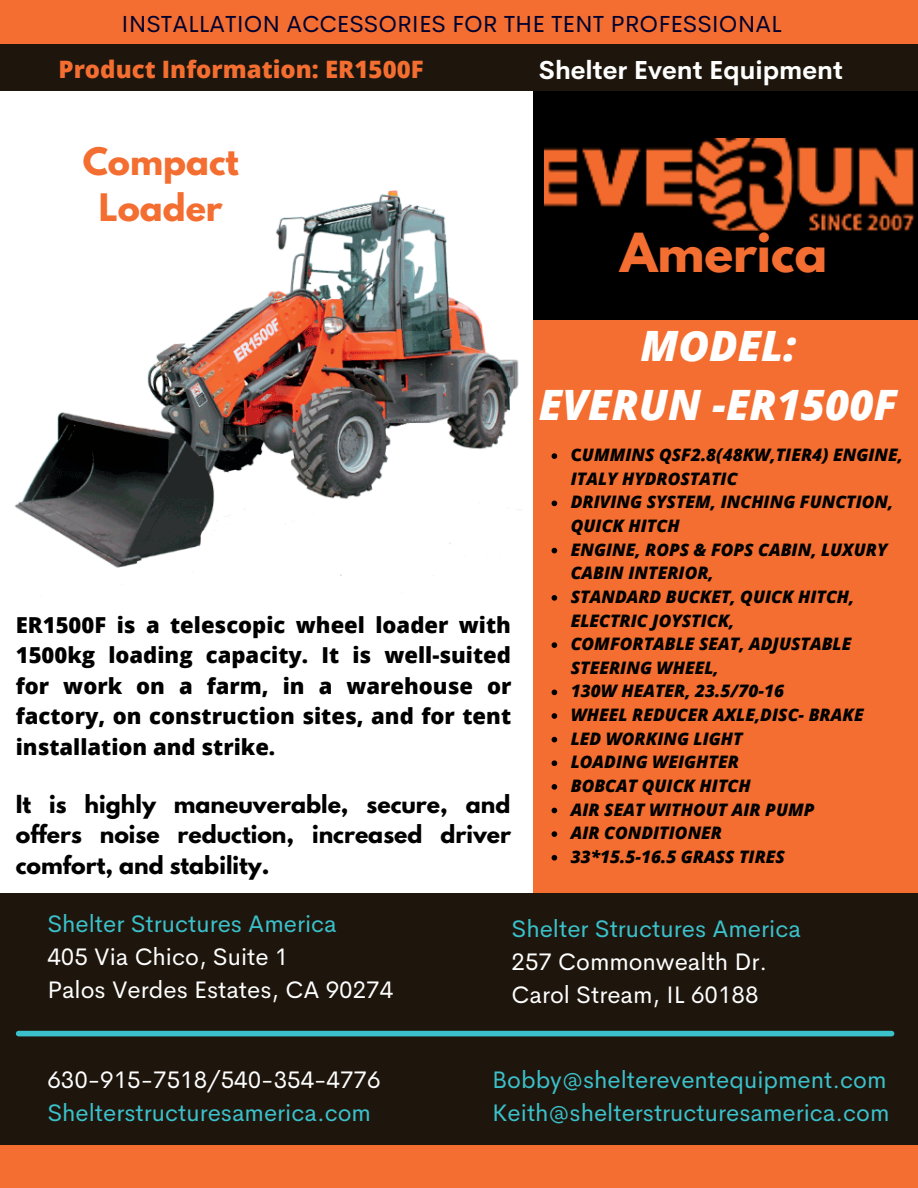
<style>
.page{position:relative;width:918px;height:1188px;background:#fff}
.page>*{position:absolute;margin:0;border:0;box-sizing:border-box;transform-origin:0 0}
.t1{font:700 47.7px "League Spartan";color:#f36e30}
.t2{font:italic 800 41.85px/58.5px "Open Sans";color:#fff;text-align:center}
.t3{font:700 33.6px/46.2px "League Spartan";color:#f36e30;text-align:center}
.t4{font:700 25.5px "Cerebri Sans";color:#fff}
.t5{font:24px/32.7px "Cerebri Sans";color:#3bc1cb}
.t6{font:24px/32.7px "Cerebri Sans";color:#fff}
.t7{font:800 24px "Open Sans";color:#f36e30}
.t8{font:23.25px "Cerebri Sans";color:#00002f}
.t9{font:800 22.05px/30.3px "Open Sans";color:#000;text-align:justify}
.t10{font:700 22.05px/30.3px "League Spartan";color:#000;text-align:justify}
.t11{font:italic 800 17.25px/23.7px "Open Sans";color:#000}
.s1{font-style:normal}
</style>
<div class="page">
<div style="left:0;top:1145px;width:918px;height:43px;background:#f36e30"></div>
<div style="left:0;top:893px;width:918px;height:252px;background:#1e160d"></div>
<div style="left:0;top:0;width:918px;height:46px;background:#f36e30"></div>
<div style="left:533px;top:91px;width:385px;height:230px;background:#000"></div>
<div style="left:0;top:45px;width:918px;height:46px;background:#1e160d"></div>
<div style="left:19px;top:1031px;width:873px;height:5px;background:#3bc1cb"></div>
<img style="left:544px;top:139px;width:370px;height:92px">
<img style="left:14px;top:190px;width:506px;height:403px">
<div style="left:533px;top:320px;width:385px;height:573px;background:#f36e30"></div>
<svg style="left:552px;top:453px;width:5px;height:6px"></svg>
<svg style="left:552px;top:501px;width:5px;height:5px"></svg>
<svg style="left:552px;top:548px;width:5px;height:5px"></svg>
<svg style="left:552px;top:595px;width:5px;height:6px"></svg>
<svg style="left:552px;top:642px;width:5px;height:6px"></svg>
<svg style="left:552px;top:690px;width:5px;height:5px"></svg>
<svg style="left:552px;top:713px;width:5px;height:6px"></svg>
<svg style="left:552px;top:737px;width:5px;height:5px"></svg>
<svg style="left:552px;top:760px;width:5px;height:6px"></svg>
<svg style="left:552px;top:784px;width:5px;height:6px"></svg>
<svg style="left:552px;top:808px;width:5px;height:5px"></svg>
<svg style="left:552px;top:831px;width:5px;height:6px"></svg>
<svg style="left:552px;top:855px;width:5px;height:6px"></svg>
<h3 class="t8" style="left:122px;top:8px;width:662px">INSTALLATION ACCESSORIES FOR THE TENT PROFESSIONAL</h3>
<h3 class="t7" style="left:59px;top:52px;width:367px">Product Information: ER1500F</h3>
<h3 class="t4" style="left:539px;top:54px;width:306px">Shelter Event Equipment</h3>
<h3 class="t3" style="left:83px;top:142px;width:158px">Compact<br>Loader</h3>
<p class="t9" style="left:16px;top:609px;width:497px">ER1500F is a telescopic wheel loader with 1500kg loading capacity. It is well-suited for work on a farm, in a warehouse or factory, on construction sites, and for tent installation and strike.</p>
<p class="t10" style="left:16px;top:792px;width:497px">It is highly maneuverable, secure, and offers noise reduction, increased driver comfort, and stability.</p>
<h1 class="t1" style="left:620px;top:229px;width:209px">America</h1>
<h2 class="t2" style="left:539px;top:316px;width:360px">MODEL:<br>EVERUN -ER1500F</h2>
<p class="t11" style="left:571px;top:443px;width:334px"><span class="s1">C</span>UMMINS QSF2.8(48KW,TIER4) ENGINE,<br>ITALY HYDROSTATIC<br>DRIVING SYSTEM, INCHING FUNCTION,<br>QUICK HITCH<br>ENGINE, ROPS &amp; FOPS CABIN, LUXURY<br>CABIN INTERIOR,<br>STANDARD BUCKET, QUICK HITCH,<br>ELECTRIC JOYSTICK,<br>COMFORTABLE SEAT, ADJUSTABLE<br>STEERING WHEEL,<br>130W HEATER, 23.5/70-16<br>WHEEL REDUCER AXLE,DISC- BRAKE<br>LED WORKING LIGHT<br>LOADING WEIGHTER<br>BOBCAT QUICK HITCH<br>AIR SEAT WITHOUT AIR PUMP<br>AIR CONDITIONER<br>33*15.5-16.5 GRASS TIRES</p>
<h3 class="t5" style="left:47px;top:908px;width:291px">Shelter Structures America</h3>
<h3 class="t6" style="left:47px;top:940px;width:347px">405 Via Chico, Suite 1<br>Palos Verdes Estates, CA 90274</h3>
<h3 class="t6" style="left:47px;top:1064px;width:335px">630-915-7518/540-354-4776</h3>
<h3 class="t5" style="left:47px;top:1096px;width:325px">Shelterstructuresamerica.com</h3>
<h3 class="t5" style="left:512px;top:913px;width:291px">Shelter Structures America</h3>
<h3 class="t6" style="left:512px;top:945px;width:257px">257 Commonwealth Dr.<br>Carol Stream, IL 60188</h3>
<h3 class="t5" style="left:492px;top:1064px;width:399px">Bobby@sheltereventequipment.com<br>Keith@shelterstructuresamerica.com</h3>
</div>
